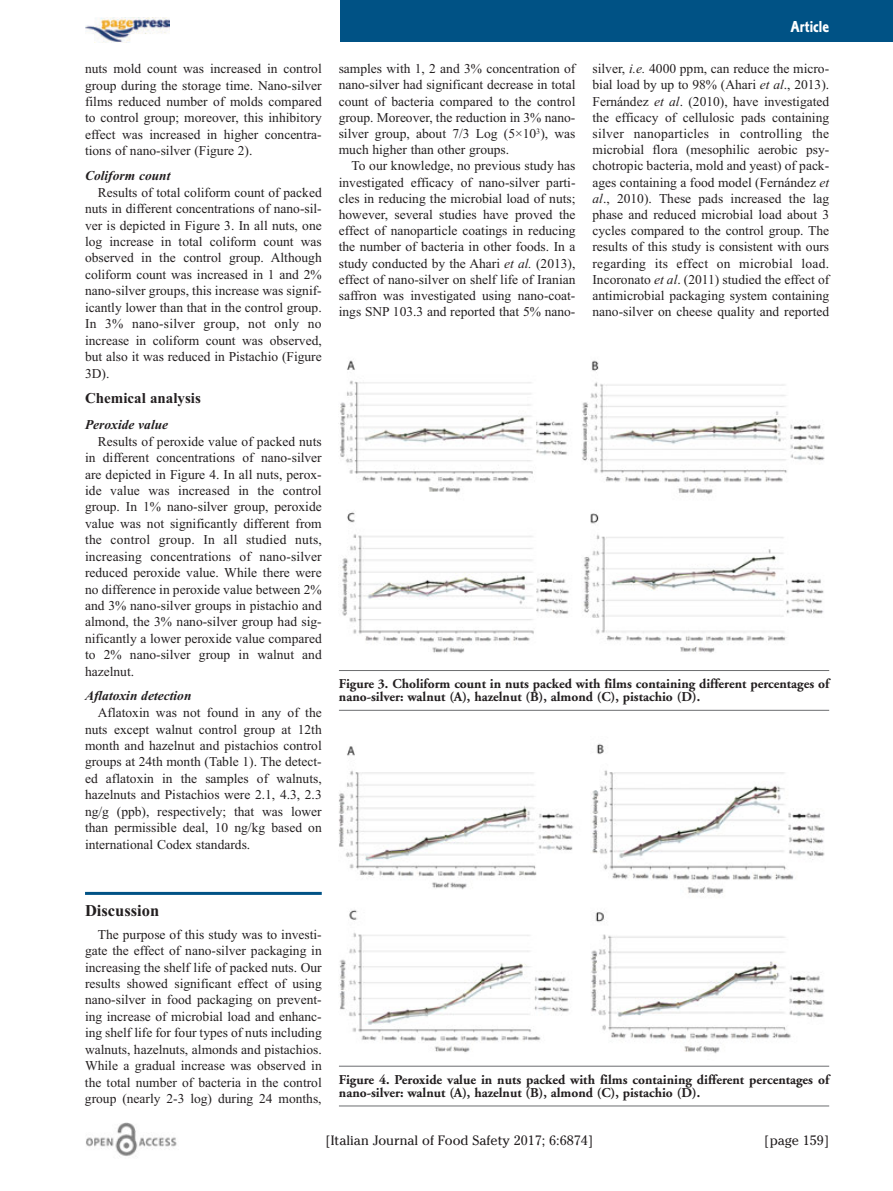
<style>
.page{position:relative;width:893px;height:1191px;background:#fff}
.page>*{position:absolute;margin:0;border:0;box-sizing:border-box;transform-origin:0 0}
.t1{font:700 16.5px "Times New Roman";color:#231f20}
.t2{font:16.5px "Corinthian Bold Condensed Plain";color:#fff}
.t3{font:700 15px "Times New Roman";color:#231f20}
.t4{font:13.5px/16.5px "Times New Roman";color:#231f20;text-align:justify}
.t5{font:700 13.5px/13.5px "Adobe Garamond";color:#231f20}
.t6{font:13.5px "Cheltenham";color:#231f20}
.t7{font:italic 700 13.5px "Times New Roman";color:#231f20}
.s1{font-style:italic}
</style>
<div class="page">
<hr style="left:85px;top:892px;width:237px;height:3px;background:#005285">
<div style="left:340px;top:0;width:553px;height:42px;background:#005285"></div>
<img style="left:86px;top:1123px;width:91px;height:33px">
<img style="left:85px;top:17px;width:85px;height:26px">
<hr style="left:339px;top:670px;width:490px;height:1px;background:#6c6d70">
<hr style="left:339px;top:710px;width:490px;height:1px;background:#6c6d70">
<img style="left:340px;top:360px;width:485px;height:294px">
<hr style="left:339px;top:1065px;width:490px;height:1px;background:#6c6d70">
<hr style="left:339px;top:1105px;width:490px;height:1px;background:#6c6d70">
<img style="left:339px;top:743px;width:486px;height:311px">
<p class="t4" style="left:85px;top:60px;width:238px">nuts mold count was increased in control group during the storage time. Nano-silver films reduced number of molds compared to control group; moreover, this inhibitory effect was increased in higher concentra&shy;tions of nano-silver (Figure 2).</p>
<p class="t7" style="left:85px;top:167px;width:87px">Coliform count</p>
<p class="t4" style="left:85px;top:184px;width:238px;text-indent:13px">Results of total coliform count of packed nuts in different concentrations of nano-sil&shy;ver is depicted in Figure 3. In all nuts, one log increase in total coliform count was observed in the control group. Although coliform count was increased in 1 and 2% nano-silver groups, this increase was signif&shy;icantly lower than that in the control group.<br>In 3% nano-silver group, not only no increase in coliform count was observed, but also it was reduced in Pistachio (Figure 3D).</p>
<p class="t3" style="left:85px;top:389px;width:117px">Chemical analysis</p>
<p class="t7" style="left:85px;top:416px;width:85px">Peroxide value</p>
<p class="t4" style="left:85px;top:433px;width:238px;text-indent:13px">Results of peroxide value of packed nuts in different concentrations of nano-silver are depicted in Figure 4. In all nuts, perox&shy;ide value was increased in the control group. In 1% nano-silver group, peroxide value was not significantly different from the control group. In all studied nuts, increasing concentrations of nano-silver reduced peroxide value. While there were no difference in peroxide value between 2% and 3% nano-silver groups in pistachio and almond, the 3% nano-silver group had sig&shy;nificantly a lower peroxide value compared to 2% nano-silver group in walnut and hazelnut.</p>
<p class="t7" style="left:85px;top:688px;width:108px">Aflatoxin detection</p>
<p class="t4" style="left:85px;top:704px;width:238px;text-indent:13px">Aflatoxin was not found in any of the nuts except walnut control group at 12th month and hazelnut and pistachios control groups at 24th month (Table 1). The detect&shy;ed aflatoxin in the samples of walnuts, hazelnuts and Pistachios were 2.1, 4.3, 2.3 ng/g (ppb), respectively; that was lower than permissible deal, 10 ng/kg based on international Codex standards.</p>
<p class="t4" style="left:339px;top:60px;width:238px">samples with 1, 2 and 3% concentration of nano-silver had significant decrease in total count of bacteria compared to the control group. Moreover, the reduction in 3% nano&shy;silver group, about 7/3 Log (5×10<sup>3</sup>), was much higher than other groups.</p>
<p class="t4" style="left:339px;top:158px;width:238px;text-indent:13px">To our knowledge, no previous study has investigated efficacy of nano-silver parti&shy;cles in reducing the microbial load of nuts; however, several studies have proved the effect of nanoparticle coatings in reducing the number of bacteria in other foods. In a study conducted by the Ahari <span class="s1">et al.</span> (2013), effect of nano-silver on shelf life of Iranian saffron was investigated using nano-coat&shy;ings SNP 103.3 and reported that 5% nano-</p>
<p class="t2" style="left:790px;top:21px;width:40px">Article</p>
<p class="t4" style="left:592px;top:60px;width:238px">silver, <span class="s1">i.e.</span> 4000 ppm, can reduce the micro&shy;bial load by up to 98% (Ahari <span class="s1">et al</span>., 2013).<br>Fernández <span class="s1">et al</span>. (2010), have investigated the efficacy of cellulosic pads containing silver nanoparticles in controlling the microbial flora (mesophilic aerobic psy&shy;chotropic bacteria, mold and yeast) of pack&shy;ages containing a food model (Fernández <span class="s1">et al</span>., 2010). These pads increased the lag phase and reduced microbial load about 3 cycles compared to the control group. The results of this study is consistent with ours regarding its effect on microbial load.<br>Incoronato <span class="s1">et al</span>. (2011) studied the effect of antimicrobial packaging system containing nano-silver on cheese quality and reported</p>
<p class="t5" style="left:339px;top:678px;width:492px">Figure 3. Choliform count in nuts packed with films containing different percentages of nano-silver: walnut (A), hazelnut (B), almond (C), pistachio (D).</p>
<p class="t1" style="left:85px;top:900px;width:76px">Discussion</p>
<p class="t4" style="left:85px;top:925px;width:238px;text-indent:13px">The purpose of this study was to investi&shy;gate the effect of nano-silver packaging in increasing the shelf life of packed nuts. Our results showed significant effect of using nano-silver in food packaging on prevent&shy;ing increase of microbial load and enhanc&shy;ing shelf life for four types of nuts including walnuts, hazelnuts, almonds and pistachios.<br>While a gradual increase was observed in the total number of bacteria in the control group (nearly 2-3 log) during 24 months,</p>
<p class="t5" style="left:339px;top:1073px;width:492px">Figure 4. Peroxide value in nuts packed with films containing different percentages of nano-silver: walnut (A), hazelnut (B), almond (C), pistachio (D).</p>
<p class="t6" style="left:325px;top:1132px;width:269px">[Italian Journal of Food Safety 2017; 6:6874]</p>
<p class="t6" style="left:764px;top:1132px;width:66px">[page 159]</p>
</div>
